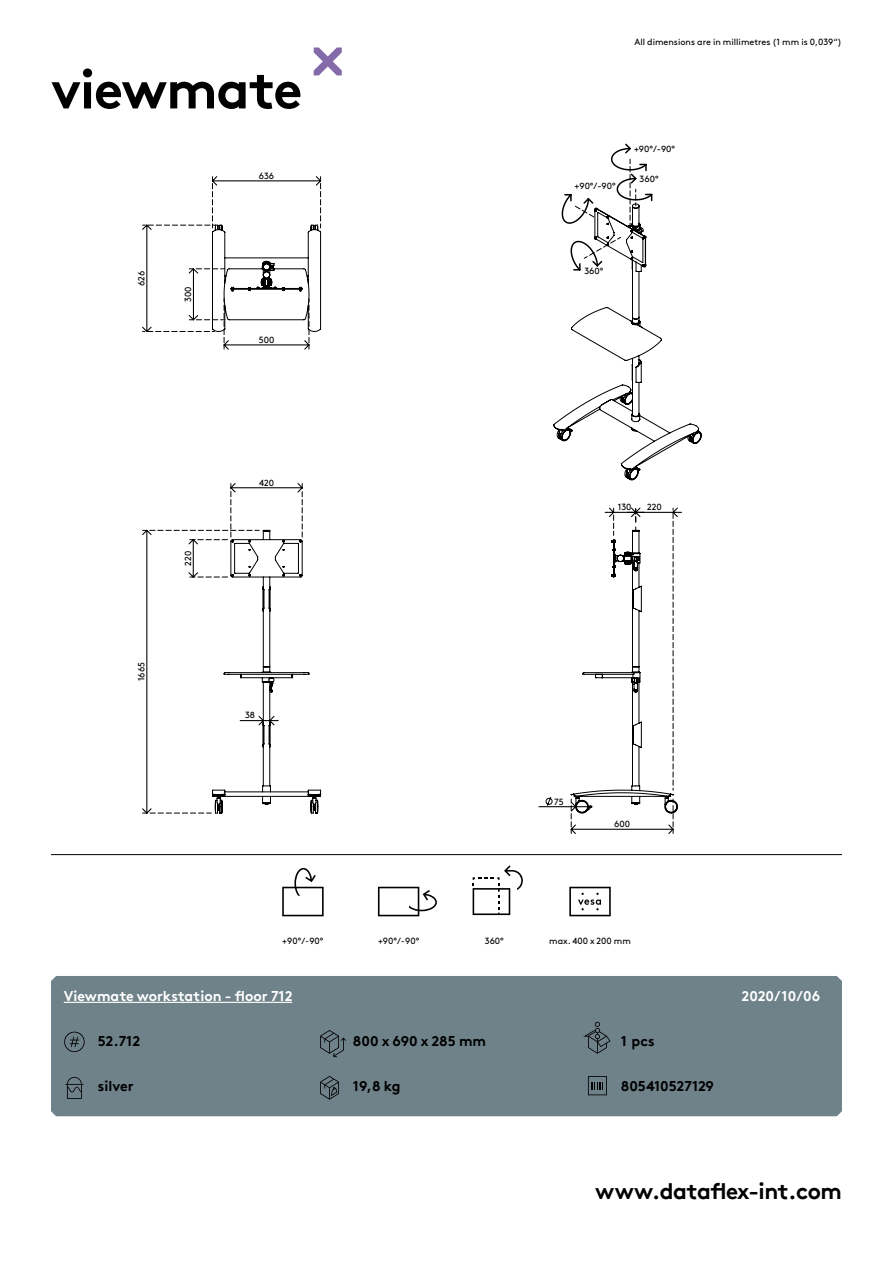
<style>
.page{position:relative;width:893px;height:1263px;background:#fff}
.page>*{position:absolute;margin:0;border:0;box-sizing:border-box;transform-origin:0 0}
.hoofdstuk{font:700 54px "Brown Pro TT";letter-spacing:-.02em;color:#000}
.t1{font:700 22.5px "Brown Pro TT";letter-spacing:-.02em;color:#000}
.specificaties{font:700 14.25px "Brown Pro TT";color:#000}
.t2{font:700 14.25px "Brown Pro TT";color:#fff}
.t3{font:9px "Brown";color:#000}
.t4{font:9px "Brown Pro TT Regular Alt";color:#000}
</style>
<div class="page">
<svg style="left:314px;top:47px;width:28px;height:28px"></svg>
<hr style="left:51px;top:854px;width:791px;height:1px;background:#000">
<svg style="left:282px;top:868px;width:42px;height:48px"></svg>
<svg style="left:378px;top:887px;width:59px;height:29px"></svg>
<svg style="left:473px;top:865px;width:50px;height:50px"></svg>
<svg style="left:569px;top:887px;width:42px;height:29px"></svg>
<div style="left:51px;top:976px;width:791px;height:140px;background:#6f8189"></div>
<svg style="left:142px;top:177px;width:180px;height:637px"></svg>
<svg style="left:553px;top:143px;width:149px;height:338px"></svg>
<svg style="left:538px;top:507px;width:144px;height:326px"></svg>
<svg style="left:64px;top:1032px;width:21px;height:20px"></svg>
<svg style="left:65px;top:1077px;width:18px;height:22px"></svg>
<svg style="left:320px;top:1030px;width:26px;height:27px"></svg>
<svg style="left:583px;top:1022px;width:27px;height:32px"></svg>
<svg style="left:320px;top:1076px;width:19px;height:24px"></svg>
<svg style="left:588px;top:1076px;width:19px;height:19px"></svg>
<hr style="left:64px;top:1002px;width:228px;height:1px;background:#fff">
<p class="hoofdstuk" style="left:51px;top:46px;width:253px">viewmate</p>
<p class="t4" style="left:135px;top:286px;width:17px;rotate:-90deg">626</p>
<p class="t4" style="left:181px;top:302px;width:17px;rotate:-90deg">300</p>
<p class="t4" style="left:259px;top:169px;width:17px">636</p>
<p class="t4" style="left:259px;top:333px;width:17px">500</p>
<p class="t4" style="left:135px;top:681px;width:21px;rotate:-90deg">1665</p>
<p class="t4" style="left:181px;top:566px;width:16px;rotate:-90deg">220</p>
<p class="t4" style="left:259px;top:475px;width:17px">420</p>
<p class="t4" style="left:245px;top:708px;width:12px">38</p>
<p class="t3" style="left:634px;top:35px;width:209px">All dimensions are in millimetres (1 mm is 0,039“)</p>
<p class="t4" style="left:575px;top:179px;width:43px">+90°/-90°</p>
<p class="t4" style="left:634px;top:142px;width:43px">+90°/-90°</p>
<p class="t4" style="left:640px;top:172px;width:21px">360°</p>
<p class="t4" style="left:584px;top:264px;width:21px">360°</p>
<p class="t4" style="left:618px;top:500px;width:15px">130</p>
<p class="t4" style="left:647px;top:500px;width:16px">220</p>
<p class="t4" style="left:554px;top:794px;width:11px">75</p>
<p class="t4" style="left:614px;top:817px;width:17px">600</p>
<p class="t3" style="left:282px;top:934px;width:43px">+90°/-90°</p>
<p class="t3" style="left:378px;top:934px;width:43px">+90°/-90°</p>
<p class="t3" style="left:485px;top:934px;width:21px">360°</p>
<p class="t3" style="left:549px;top:934px;width:83px">max. 400 x 200 mm</p>
<h3 class="t2" style="left:64px;top:985px;width:230px">Viewmate workstation - floor 712</h3>
<h3 class="t2" style="left:742px;top:985px;width:80px">2020/10/06</h3>
<h3 class="specificaties" style="left:98px;top:1029px;width:44px">52.712</h3>
<p class="specificaties" style="left:98px;top:1074px;width:37px">silver</p>
<p class="specificaties" style="left:353px;top:1029px;width:135px">800 x 690 x 285 mm</p>
<p class="specificaties" style="left:621px;top:1029px;width:35px">1 pcs</p>
<p class="specificaties" style="left:353px;top:1074px;width:49px">19,8 kg</p>
<h3 class="specificaties" style="left:621px;top:1074px;width:95px">805410527129</h3>
<h2 class="t1" style="left:595px;top:1173px;width:248px">www.dataflex-int.com</h2>
</div>
